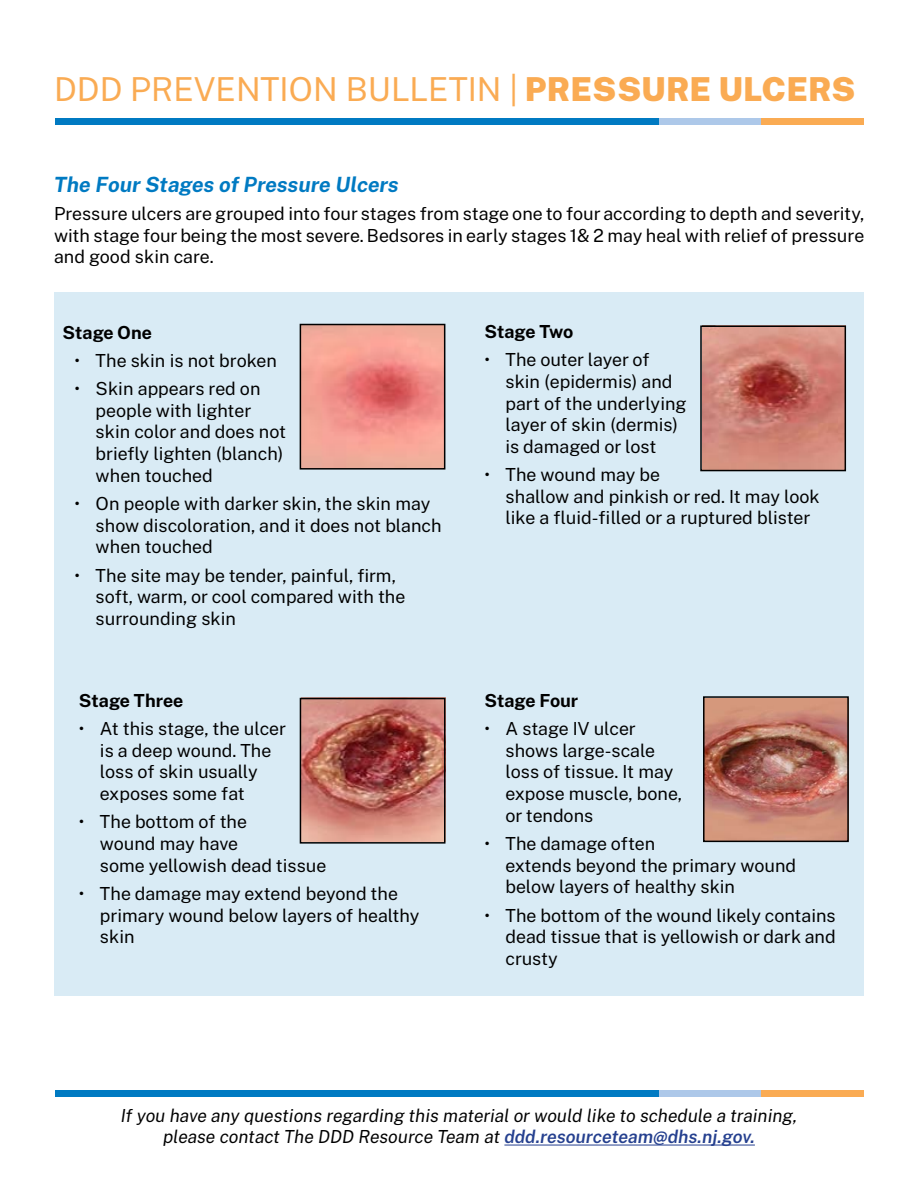
<style>
.page{position:relative;width:918px;height:1188px;background:#fff}
.page>*{position:absolute;margin:0;border:0;box-sizing:border-box;transform-origin:0 0}
.t1{font:33px "Public Sans";color:#faab53}
.Callout_box_title{font:italic 700 21px "Public Sans";color:#007ac2}
.Body_text{font:18px/21.6px "Public Sans";color:#000}
.t2{font:italic 18px/21.6px "Public Sans";color:#000;text-align:center}
.Body_text-2{font:700 18px "Public Sans";letter-spacing:-.005em;color:#000}
.s1{font-weight:900}
.s2{font-weight:600;color:#25408f}
</style>
<div class="page">
<div style="left:54px;top:292px;width:810px;height:704px;background:#d9ebf5"></div>
<div style="left:56px;top:1091px;width:603px;height:6px;background:#007ac2"></div>
<div style="left:659px;top:1091px;width:102px;height:6px;background:#adc8e9"></div>
<div style="left:761px;top:1091px;width:103px;height:6px;background:#faab53"></div>
<div style="left:56px;top:119px;width:603px;height:6px;background:#007ac2"></div>
<div style="left:659px;top:119px;width:102px;height:6px;background:#adc8e9"></div>
<div style="left:761px;top:119px;width:103px;height:6px;background:#faab53"></div>
<img style="left:303px;top:327px;width:139px;height:140px">
<div style="left:300px;top:324px;width:145px;height:146px;border:2px solid #000"></div>
<img style="left:703px;top:329px;width:140px;height:139px">
<div style="left:700px;top:326px;width:146px;height:145px;border:2px solid #000"></div>
<img style="left:301px;top:697px;width:145px;height:144px">
<div style="left:300px;top:698px;width:146px;height:146px;border:2px solid #000"></div>
<img style="left:706px;top:699px;width:140px;height:140px">
<div style="left:703px;top:696px;width:146px;height:146px;border:2px solid #000"></div>
<hr style="left:504px;top:1145px;width:251px;height:1px;background:#25408f">
<p class="t1" style="left:54px;top:63px;width:803px">DDD PREVENTION BULLETIN | <span class="s1">PRESSURE ULCERS</span></p>
<p class="Callout_box_title" style="left:54px;top:168px;width:346px">The Four Stages of Pressure Ulcers</p>
<p class="Body_text" style="left:54px;top:202px;width:812px;text-align:justify">Pressure ulcers are grouped into four stages from stage one to four according to depth and severity, with stage four being the most severe. Bedsores in early stages 1&amp; 2 may heal with relief of pressure and good skin care.</p>
<p class="Body_text-2" style="left:63px;top:318px;width:91px">Stage One</p>
<p class="Body_text" style="left:75px;top:349px;width:204px">• The skin is not broken</p>
<p class="Body_text" style="left:96px;top:377px;width:192px;text-indent:-21px">• Skin appears red on people with lighter skin color and does not briefly lighten (blanch) when touched</p>
<p class="Body_text" style="left:96px;top:492px;width:348px;text-indent:-21px">• On people with darker skin, the skin may show discoloration, and it does not blanch when touched</p>
<p class="Body_text" style="left:96px;top:563px;width:311px;text-indent:-21px">• The site may be tender, painful, firm, soft, warm, or cool compared with the surrounding skin</p>
<p class="Body_text-2" style="left:79px;top:686px;width:106px">Stage Three</p>
<p class="Body_text" style="left:100px;top:717px;width:187px;text-indent:-21px">• At this stage, the ulcer is a deep wound. The loss of skin usually exposes some fat</p>
<p class="Body_text" style="left:100px;top:810px;width:228px;text-indent:-21px">• The bottom of the<br>wound may have<br>some yellowish dead tissue</p>
<p class="Body_text" style="left:100px;top:882px;width:321px;text-indent:-21px">• The damage may extend beyond the primary wound below layers of healthy skin</p>
<p class="Body_text-2" style="left:484px;top:317px;width:90px">Stage Two</p>
<p class="Body_text" style="left:506px;top:348px;width:183px;text-indent:-21px">• The outer layer of skin (epidermis) and part of the underlying layer of skin (dermis) is damaged or lost</p>
<p class="Body_text" style="left:506px;top:463px;width:316px;text-indent:-21px">• The wound may be<br>shallow and pinkish or red. It may look like a fluid-filled or a ruptured blister</p>
<p class="Body_text-2" style="left:484px;top:686px;width:95px">Stage Four</p>
<p class="Body_text" style="left:506px;top:717px;width:178px;text-indent:-21px">• A stage IV ulcer shows large-scale loss of tissue. It may expose muscle, bone, or tendons</p>
<p class="Body_text" style="left:506px;top:832px;width:292px;text-indent:-21px">• The damage often<br>extends beyond the primary wound below layers of healthy skin</p>
<p class="Body_text" style="left:506px;top:903px;width:332px;text-align:justify;text-indent:-21px">• The bottom of the wound likely contains dead tissue that is yellowish or dark and crusty</p>
<h2 class="t2" style="left:121px;top:1103px;width:678px">If you have any questions regarding this material or would like to schedule a training, please contact The DDD Resource Team at <span class="s2">ddd.resourceteam@dhs.nj.gov.</span></h2>
</div>
